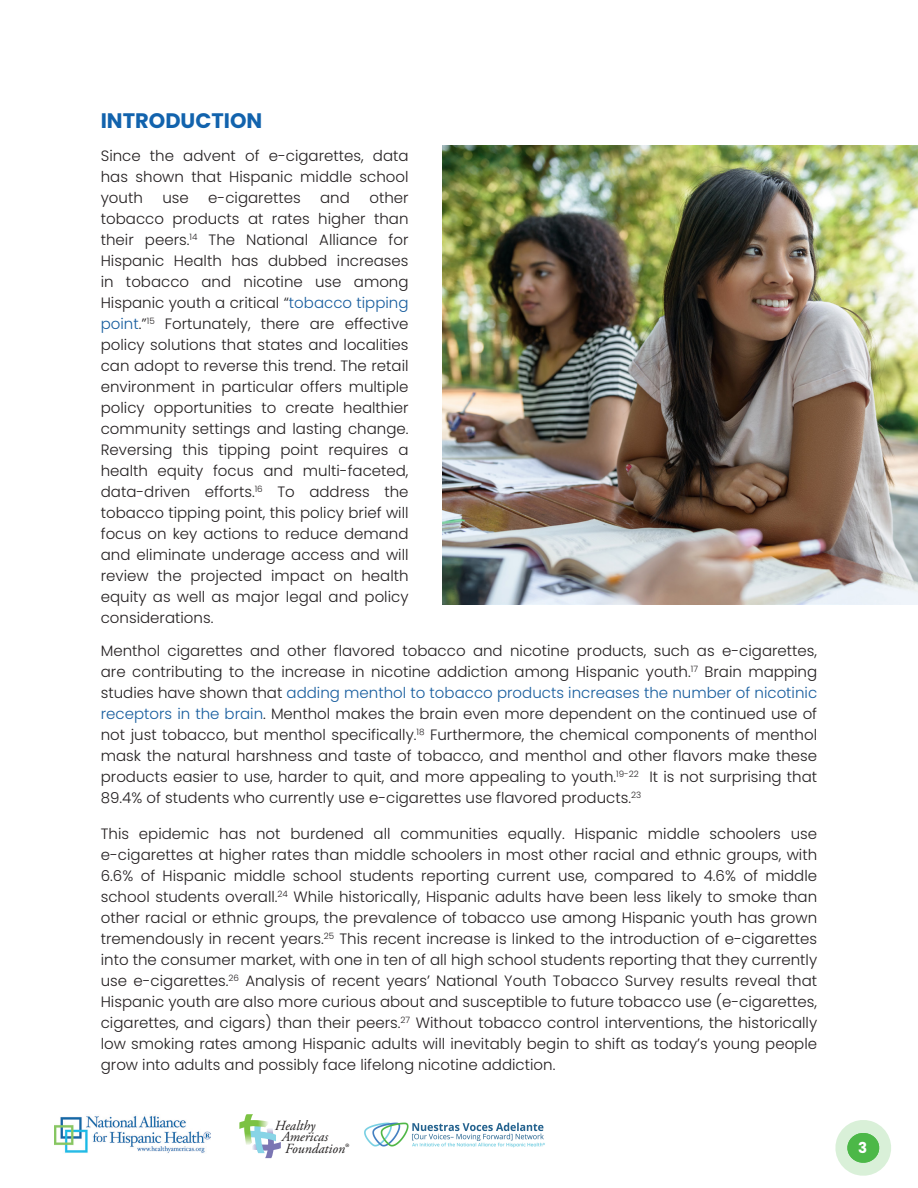
<style>
.page{position:relative;width:918px;height:1188px;background:#fff}
.page>*{position:absolute;margin:0;border:0;box-sizing:border-box;transform-origin:0 0}
.t1{font:700 21px "Poppins";color:#1263ad}
.t2{font:300 15px/21px "Poppins";color:#231f20;text-align:justify}
.t3{font:700 15px "Poppins";color:#fff}
.t4{font:italic 13.95px/11.2px "Adobe Garamond Pro";color:#211e1e}
.s1{color:#175d9e}
</style>
<div class="page">
<img style="left:54px;top:1115px;width:157px;height:38px">
<svg style="left:239px;top:1114px;width:42px;height:44px"></svg>
<svg style="left:835px;top:1120px;width:56px;height:56px"></svg>
<img style="left:443px;top:145px;width:475px;height:460px">
<img style="left:364px;top:1122px;width:181px;height:26px">
<p class="t1" style="left:101px;top:109px;width:163px">INTRODUCTION</p>
<p class="t2" style="left:101px;top:145px;width:309px">Since the advent of e-cigarettes, data has shown that Hispanic middle school youth</p>
<p class="t2" style="left:162px;top:187px;width:28px">use</p>
<p class="t2" style="left:208px;top:187px;width:94px">e-cigarettes</p>
<p class="t2" style="left:320px;top:187px;width:31px">and</p>
<p class="t2" style="left:101px;top:187px;width:309px;text-indent:269px">other tobacco products at rates higher than their peers.<sup>14</sup> The National Alliance for Hispanic Health has dubbed increases in tobacco and nicotine use among Hispanic youth a critical “<span class="s1">tobacco tipping point</span>.”<sup>15</sup> Fortunately, there are effective policy solutions that states and localities can adopt to reverse this trend. The retail environment in particular offers multiple policy opportunities to create healthier community settings and lasting change.<br>Reversing this tipping point requires a health equity focus and multi-faceted, data-driven efforts.<sup>16</sup> To address the tobacco tipping point, this policy brief will focus on key actions to reduce demand and eliminate underage access and will review the projected impact on health equity as well as major legal and policy considerations.</p>
<p class="t2" style="left:101px;top:640px;width:718px">Menthol cigarettes and other flavored tobacco and nicotine products, such as e-cigarettes, are contributing to the increase in nicotine addiction among Hispanic youth.<sup>17</sup> Brain mapping studies have shown that <span class="s1">adding menthol to tobacco products increases the number of nicotinic receptors in the brain</span>. Menthol makes the brain even more dependent on the continued use of not just tobacco, but menthol specifically.<sup>18</sup> Furthermore, the chemical components of menthol mask the natural harshness and taste of tobacco, and menthol and other flavors make these products easier to use, harder to quit, and more appealing to youth.<sup>19-22</sup> It is not surprising that 89.4% of students who currently use e-cigarettes use flavored products.<sup>23</sup></p>
<p class="t2" style="left:101px;top:823px;width:718px">This epidemic has not burdened all communities equally. Hispanic middle schoolers use e-cigarettes at higher rates than middle schoolers in most other racial and ethnic groups, with 6.6% of Hispanic middle school students reporting current use, compared to 4.6% of middle school students overall.<sup>24</sup> While historically, Hispanic adults have been less likely to smoke than other racial or ethnic groups, the prevalence of tobacco use among Hispanic youth has grown tremendously in recent years.<sup>25</sup> This recent increase is linked to the introduction of e-cigarettes into the consumer market, with one in ten of all high school students reporting that they currently use e-cigarettes.<sup>26</sup> Analysis of recent years’ National Youth Tobacco Survey results reveal that Hispanic youth are also more curious about and susceptible to future tobacco use (e-cigarettes, cigarettes, and cigars) than their peers.<sup>27</sup> Without tobacco control interventions, the historically low smoking rates among Hispanic adults will inevitably begin to shift as today’s young people grow into adults and possibly face lifelong nicotine addiction.</p>
<p class="t4" style="left:282px;top:1120px;width:68px;text-indent:-7px">Healthy<br>Americas<br>Foundation®</p>
<p class="t3" style="left:858px;top:1139px;width:11px">3</p>
</div>
